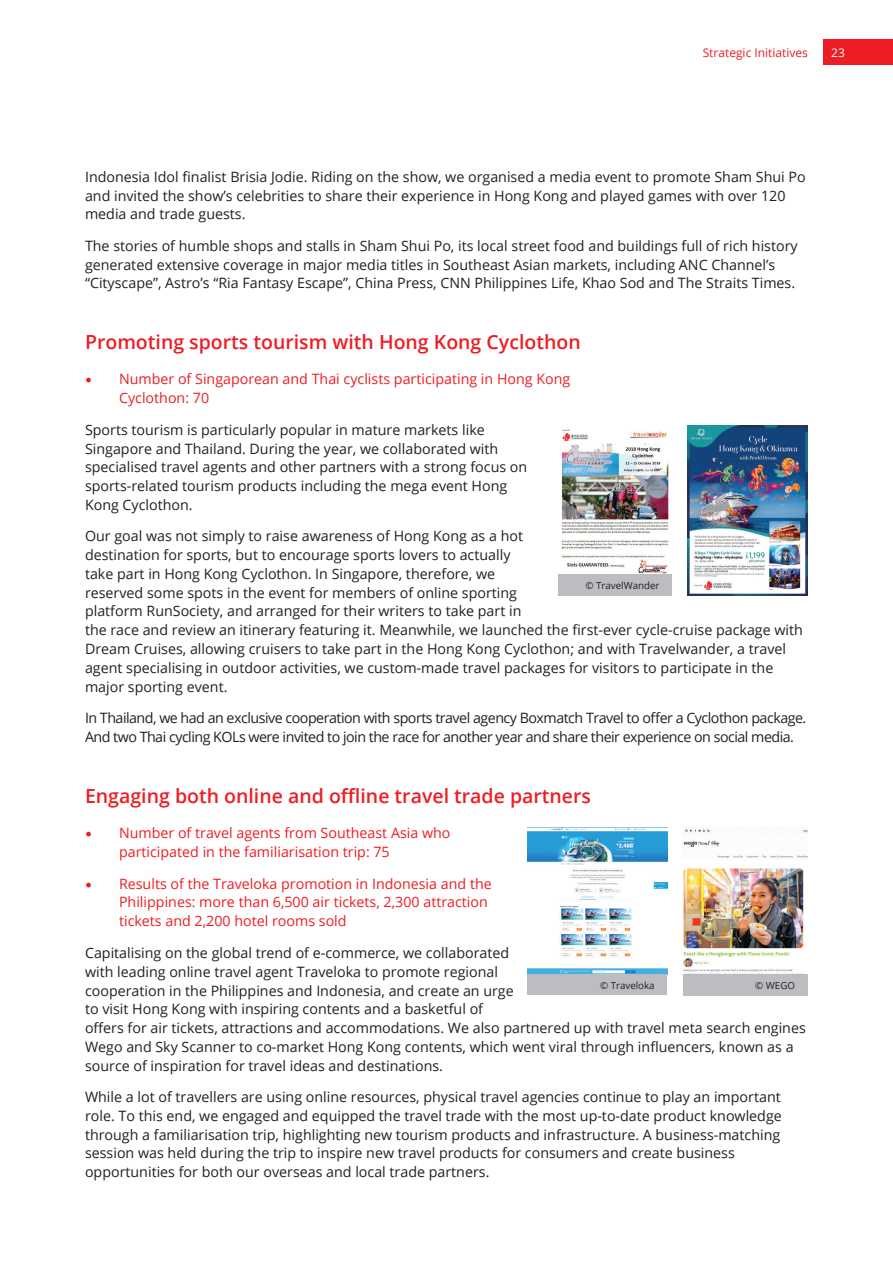
<style>
.page{position:relative;width:893px;height:1263px;background:#fff}
.page>*{position:absolute;margin:0;border:0;box-sizing:border-box;transform-origin:0 0}
.t1{font:600 19.5px "Open Sans";color:#ee1d23}
.t2{font:14.25px/18.8px "Open Sans";color:#231f20}
.t3{font:14.25px/18.8px "Open Sans";color:#ee1d23}
.t4{font:14.25px/18.8px "Open Sans";letter-spacing:-.035em;color:#231f20}
.t5{font:12px "Open Sans";color:#ee1d23}
.t6{font:12px "Open Sans";color:#fff}
.t7{font:9.75px "Open Sans";color:#231f20}
.s1{font-family:"Minion Pro";font-size:18px}
</style>
<div class="page">
<div style="left:823px;top:39px;width:70px;height:26px;background:#ee1d23"></div>
<img style="left:687px;top:425px;width:121px;height:171px">
<img style="left:558px;top:429px;width:114px;height:146px">
<div style="left:558px;top:575px;width:114px;height:21px;background:#bcbdc0"></div>
<img style="left:683px;top:829px;width:125px;height:145px">
<img style="left:527px;top:827px;width:140px;height:147px">
<div style="left:683px;top:974px;width:125px;height:21px;background:#bcbdc0"></div>
<div style="left:527px;top:974px;width:140px;height:21px;background:#bcbdc0"></div>
<p class="t5" style="left:703px;top:44px;width:107px">Strategic Initiatives</p>
<p class="t6" style="left:831px;top:44px;width:15px">23</p>
<p class="t2" style="left:85px;top:167px;width:722px">Indonesia Idol finalist Brisia Jodie. Riding on the show, we organised a media event to promote Sham Shui Po and invited the show’s celebrities to share their experience in Hong Kong and played games with over 120 media and trade guests.</p>
<p class="t2" style="left:85px;top:236px;width:714px">The stories of humble shops and stalls in Sham Shui Po, its local street food and buildings full of rich history generated extensive coverage in major media titles in Southeast Asian markets, including ANC Channel’s “Cityscape”, Astro’s “Ria Fantasy Escape”, China Press, CNN Philippines Life, Khao Sod and The Straits Times.</p>
<h1 class="t1" style="left:85px;top:329px;width:497px">Promoting sports tourism with Hong Kong Cyclothon</h1>
<p class="t3" style="left:119px;top:369px;width:453px;text-indent:-34px"><span class="s1">•</span> Number of Singaporean and Thai cyclists participating in Hong Kong<br>Cyclothon: 70</p>
<p class="t2" style="left:85px;top:420px;width:444px">Sports tourism is particularly popular in mature markets like Singapore and Thailand. During the year, we collaborated with specialised travel agents and other partners with a strong focus on sports-related tourism products including the mega event Hong Kong Cyclothon.</p>
<p class="t2" style="left:85px;top:526px;width:719px">Our goal was not simply to raise awareness of Hong Kong as a hot<br>destination for sports, but to encourage sports lovers to actually<br>take part in Hong Kong Cyclothon. In Singapore, therefore, we<br>reserved some spots in the event for members of online sporting<br>platform RunSociety, and arranged for their writers to take part in<br>the race and review an itinerary featuring it. Meanwhile, we launched the first-ever cycle-cruise package with Dream Cruises, allowing cruisers to take part in the Hong Kong Cyclothon; and with Travelwander, a travel agent specialising in outdoor activities, we custom-made travel packages for visitors to participate in the major sporting event.</p>
<p class="t4" style="left:85px;top:708px;width:723px">In Thailand, we had an exclusive cooperation with sports travel agency Boxmatch Travel to offer a Cyclothon package.<br>And two Thai cycling KOLs were invited to join the race for another year and share their experience on social media.</p>
<p class="t7" style="left:585px;top:579px;width:76px">© TravelWander</p>
<h1 class="t1" style="left:85px;top:783px;width:508px">Engaging both online and offline travel trade partners</h1>
<p class="t3" style="left:119px;top:823px;width:333px;text-indent:-34px"><span class="s1">•</span> Number of travel agents from Southeast Asia who participated in the familiarisation trip: 75</p>
<p class="t3" style="left:119px;top:873px;width:374px;text-indent:-34px"><span class="s1">•</span> Results of the Traveloka promotion in Indonesia and the<br>Philippines: more than 6,500 air tickets, 2,300 attraction tickets and 2,200 hotel rooms sold</p>
<p class="t2" style="left:85px;top:943px;width:722px">Capitalising on the global trend of e-commerce, we collaborated<br>with leading online travel agent Traveloka to promote regional<br>cooperation in the Philippines and Indonesia, and create an urge<br>to visit Hong Kong with inspiring contents and a basketful of<br>offers for air tickets, attractions and accommodations. We also partnered up with travel meta search engines Wego and Sky Scanner to co-market Hong Kong contents, which went viral through influencers, known as a source of inspiration for travel ideas and destinations.</p>
<p class="t2" style="left:85px;top:1087px;width:698px">While a lot of travellers are using online resources, physical travel agencies continue to play an important role. To this end, we engaged and equipped the travel trade with the most up-to-date product knowledge through a familiarisation trip, highlighting new tourism products and infrastructure. A business-matching session was held during the trip to inspire new travel products for consumers and create business opportunities for both our overseas and local trade partners.</p>
<p class="t7" style="left:600px;top:979px;width:56px">© Traveloka</p>
<p class="t7" style="left:755px;top:979px;width:41px">© WEGO</p>
</div>
